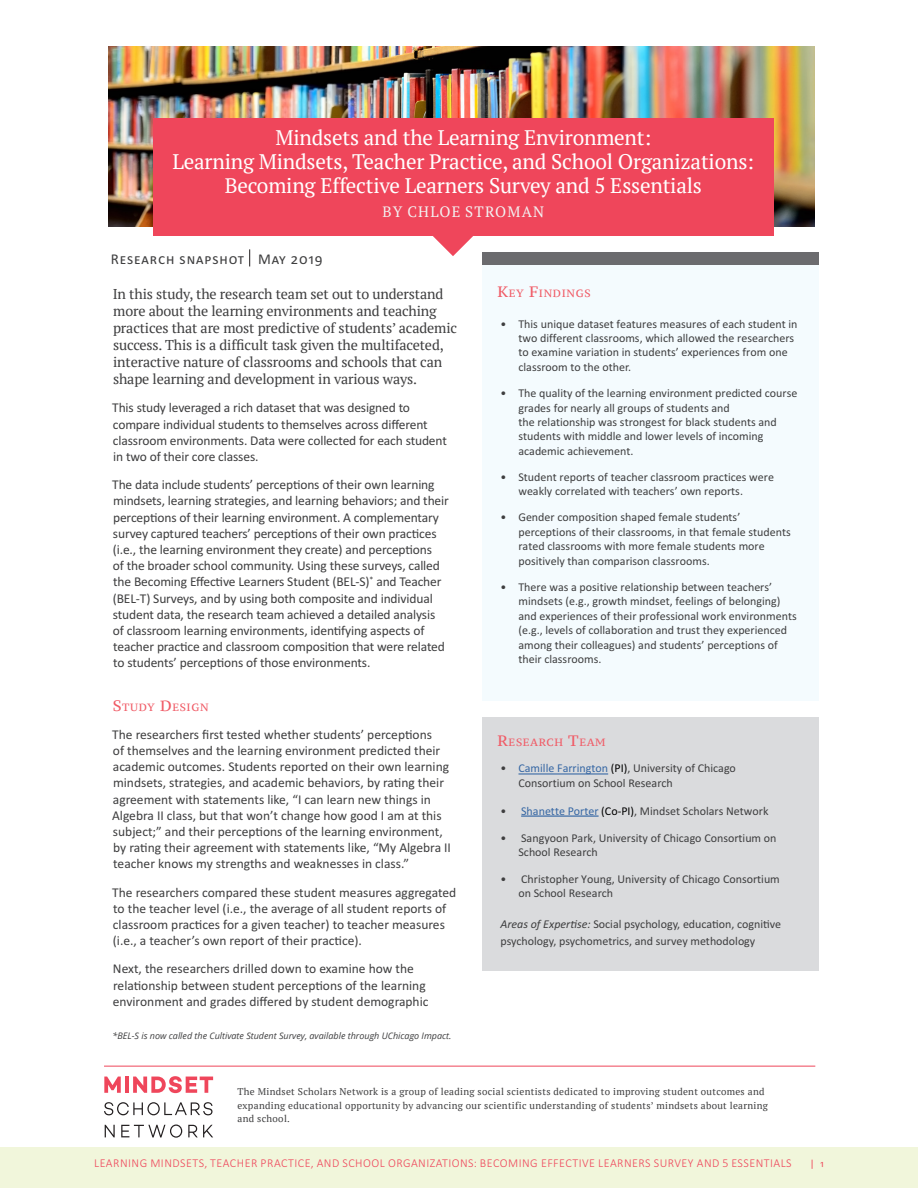
<style>
.page{position:relative;width:918px;height:1188px;background:#fff}
.page>*{position:absolute;margin:0;border:0;box-sizing:border-box;transform-origin:0 0}
.t1{font:21px/24px "PT Serif";letter-spacing:-.01em;color:#fff;text-align:center}
.body{font:15px "Calibri";letter-spacing:.06em;color:#3e3e3f}
.t2{font:15px "PT Serif";letter-spacing:.08em;color:#f2f2f2}
.t3{font:14.25px/17.1px "PT Serif";letter-spacing:-.01em;color:#3e3e3f}
.t4{font:13.5px/16.2px "Calibri";letter-spacing:-.01em;color:#3e3e3f}
.t5{font:12px/14.4px "Calibri";color:#3e3e3f}
.body-2{font:300 12px "Calibri";letter-spacing:.04em;color:#ef465b}
.t6{font:10.5px "PT Serif Caption";letter-spacing:.055em;color:#f05b66}
.body-3{font:10.5px "Calibri";color:#ef465b}
.body-4{font:9.75px/13.5px "PT Serif";letter-spacing:.03em;color:#3e3e3f}
.body-5{font:italic 9px "Open Sans";color:#3e3e3f}
.s1{font-size:15px}
.s2{color:#3667a4}
.s3{color:#000}
.s4{font-style:italic}
.s5{font-size:9.75px}
</style>
<div class="page">
<div style="left:0;top:1147px;width:918px;height:41px;background:#f1f6db"></div>
<img style="left:109px;top:47px;width:706px;height:179px">
<svg style="left:433px;top:236px;width:40px;height:20px"></svg>
<svg style="left:104px;top:1077px;width:17px;height:16px"></svg>
<hr style="left:125px;top:1077px;width:4px;height:16px;background:#ef465b">
<svg style="left:133px;top:1076px;width:80px;height:17px"></svg>
<svg style="left:104px;top:1102px;width:109px;height:13px"></svg>
<svg style="left:105px;top:1125px;width:10px;height:12px"></svg>
<svg style="left:121px;top:1125px;width:61px;height:13px"></svg>
<svg style="left:188px;top:1125px;width:25px;height:12px"></svg>
<hr style="left:104px;top:1066px;width:711px;height:1px;background:#ef465b">
<svg style="left:249px;top:249px;width:1px;height:17px"></svg>
<div style="left:153px;top:119px;width:621px;height:117px;background:#ef465b"></div>
<div style="left:482px;top:717px;width:337px;height:254px;background:#dadbdd"></div>
<div style="left:482px;top:252px;width:337px;height:449px;background:#f4fbfe"></div>
<div style="left:482px;top:252px;width:336px;height:13px;background:#6b6b6e"></div>
<hr style="left:521px;top:816px;width:78px;height:1px;background:#3667a4">
<hr style="left:519px;top:774px;width:89px;height:1px;background:#3667a4">
<p class="t1" style="left:173px;top:125px;width:583px">Mindsets and the Learning Environment:<br>Learning Mindsets, Teacher Practice, and School Organizations:<br>Becoming Effective Learners Survey and 5 Essentials</p>
<p class="t2" style="left:382px;top:202px;width:163px">BY CHLOE STROMAN</p>
<p class="body" style="left:111px;top:249px;width:213px">Research snapshot May 2019</p>
<p class="t3" style="left:113px;top:285px;width:346px">In this study, the research team set out to understand more about the learning environments and teaching practices that are most predictive of students’ academic success. This is a difficult task given the multifaceted, interactive nature of classrooms and schools that can shape learning and development in various ways.</p>
<p class="t4" style="left:112px;top:399px;width:336px">This study leveraged a rich dataset that was designed to compare individual students to themselves across different classroom environments. Data were collected for each student in two of their core classes.</p>
<p class="t4" style="left:112px;top:476px;width:338px">The data include students’ perceptions of their own learning mindsets, learning strategies, and learning behaviors; and their perceptions of their learning environment. A complementary survey captured teachers’ perceptions of their own practices (i.e., the learning environment they create) and perceptions<br>of the broader school community. Using these surveys, called the Becoming Effective Learners Student (BEL-S)<sup>*</sup> and Teacher (BEL-T) Surveys, and by using both composite and individual student data, the research team achieved a detailed analysis of classroom learning environments, identifying aspects of teacher practice and classroom composition that were related to students’ perceptions of those environments.</p>
<p class="t6" style="left:113px;top:700px;width:98px"><span class="s1">S</span>TUDY <span class="s1">D</span>ESIGN</p>
<p class="t4" style="left:112px;top:725px;width:340px">The researchers first tested whether students’ perceptions<br>of themselves and the learning environment predicted their academic outcomes. Students reported on their own learning mindsets, strategies, and academic behaviors, by rating their agreement with statements like, “I can learn new things in Algebra II class, but that won’t change how good I am at this subject;” and their perceptions of the learning environment, by rating their agreement with statements like, “My Algebra II teacher knows my strengths and weaknesses in class.”</p>
<p class="t4" style="left:112px;top:883px;width:346px">The researchers compared these student measures aggregated to the teacher level (i.e., the average of all student reports of classroom practices for a given teacher) to teacher measures (i.e., a teacher’s own report of their practice).</p>
<p class="t4" style="left:113px;top:960px;width:317px">Next, the researchers drilled down to examine how the relationship between student perceptions of the learning environment and grades differed by student demographic</p>
<p class="body-5" style="left:112px;top:1030px;width:340px">*BEL-S is now called the Cultivate Student Survey, available through UChicago Impact.</p>
<p class="t6" style="left:497px;top:286px;width:94px"><span class="s1">K</span>EY <span class="s1">F</span>INDINGS</p>
<p class="t5" style="left:518px;top:316px;width:281px;text-indent:-18px">• This unique dataset features measures of each student in two different classrooms, which allowed the researchers to examine variation in students’ experiences from one classroom to the other.</p>
<p class="t5" style="left:518px;top:385px;width:280px;text-indent:-18px">• The quality of the learning environment predicted course grades for nearly all groups of students and<br>the relationship was strongest for black students and students with middle and lower levels of incoming academic achievement.</p>
<p class="t5" style="left:518px;top:470px;width:257px;line-height:13.6px;text-indent:-18px">• Student reports of teacher classroom practices were weakly correlated with teachers’ own reports.</p>
<p class="t5" style="left:518px;top:510px;width:274px;text-indent:-18px">• Gender composition shaped female students’ perceptions of their classrooms, in that female students rated classrooms with more female students more positively than comparison classrooms.</p>
<p class="t5" style="left:518px;top:579px;width:280px;text-indent:-18px">• There was a positive relationship between teachers’ mindsets (e.g., growth mindset, feelings of belonging) and experiences of their professional work environments (e.g., levels of collaboration and trust they experienced among their colleagues) and students’ perceptions of their classrooms.</p>
<p class="t6" style="left:497px;top:735px;width:110px"><span class="s1">R</span>ESEARCH <span class="s1">T</span>EAM</p>
<p class="t5" style="left:519px;top:761px;width:219px;text-indent:-18px">• <span class="s2">Camille Farrington</span> <span class="s3">(PI)</span>, University of Chicago<br>Consortium on School Research</p>
<p class="t5" style="left:500px;top:803px;width:270px">• <span class="s2">Shanette Porter</span> <span class="s3">(Co-PI)</span>, Mindset Scholars Network</p>
<p class="t5" style="left:518px;top:830px;width:260px;text-indent:-18px">• Sangyoon Park, University of Chicago Consortium on<br>School Research</p>
<p class="t5" style="left:518px;top:871px;width:263px;text-indent:-18px">• Christopher Young, University of Chicago Consortium on School Research</p>
<p class="t5" style="left:500px;top:915px;width:282px;line-height:17.4px"><span class="s4">Areas of Expertise:</span> Social psychology, education, cognitive psychology, psychometrics, and survey methodology</p>
<p class="body-4" style="left:238px;top:1085px;width:532px">The Mindset Scholars Network is a group of leading social scientists dedicated to improving student outcomes and expanding educational opportunity by advancing our scientific understanding of students’ mindsets about learning and school.</p>
<p class="body-2" style="left:94px;top:1156px;width:699px">LEARNING MINDSETS, TEACHER PRACTICE, AND SCHOOL ORGANIZATIONS: BECOMING EFFECTIVE LEARNERS SURVEY AND 5 ESSENTIALS</p>
<p class="body-3" style="left:810px;top:1157px;width:16px">| <span class="s5">1</span></p>
</div>
